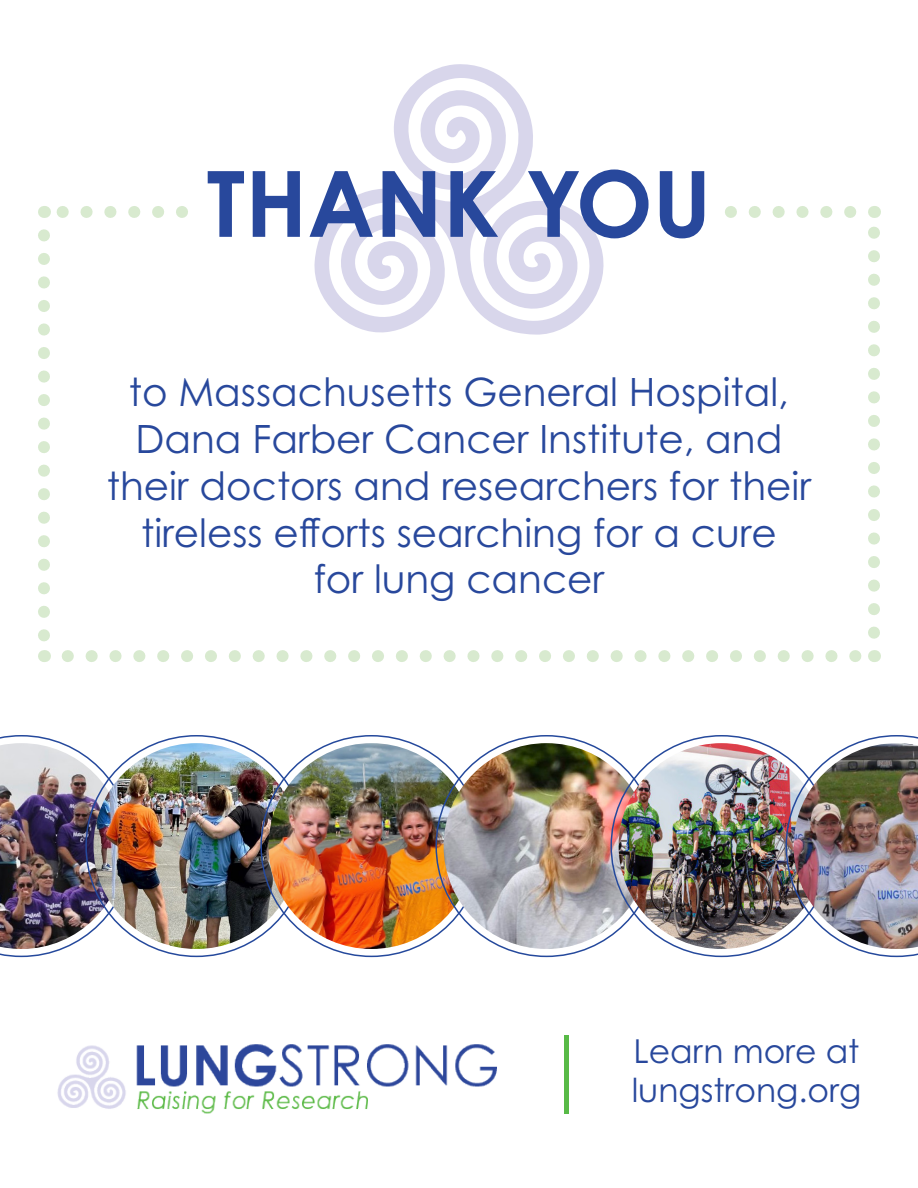
<style>
.page{position:relative;width:918px;height:1188px;background:#fff}
.page>*{position:absolute;margin:0;border:0;box-sizing:border-box;transform-origin:0 0}
.t1{font:700 91.5px "Century Gothic Pro";color:#28489c}
.t2{font:39px/46.8px "Century Gothic Pro";color:#28489c;text-align:center}
.t3{font:33px/39.6px "Century Gothic Pro";color:#28489c}
</style>
<div class="page">
<svg style="left:38px;top:235px;width:12px;height:407px"></svg>
<svg style="left:68px;top:650px;width:794px;height:12px"></svg>
<svg style="left:868px;top:226px;width:12px;height:407px"></svg>
<svg style="left:56px;top:206px;width:794px;height:12px"></svg>
<svg style="left:44px;top:650px;width:1px;height:12px"></svg>
<svg style="left:874px;top:650px;width:1px;height:12px"></svg>
<svg style="left:874px;top:206px;width:1px;height:12px"></svg>
<svg style="left:44px;top:206px;width:1px;height:12px"></svg>
<div style="left:200px;top:175px;width:515px;height:67px;background:#fff"></div>
<svg style="left:314px;top:64px;width:290px;height:271px"></svg>
<img style="left:0;top:735px;width:132px;height:222px">
<img style="left:94px;top:743px;width:205px;height:206px;border-radius:103px">
<img style="left:269px;top:743px;width:205px;height:206px;border-radius:103px">
<img style="left:444px;top:743px;width:205px;height:206px;border-radius:103px">
<img style="left:619px;top:743px;width:205px;height:206px;border-radius:103px">
<img style="left:786px;top:735px;width:132px;height:222px">
<hr style="left:565px;top:1035px;width:4px;height:79px;background:#58ba47">
<img style="left:57px;top:1044px;width:440px;height:70px">
<h1 class="t1" style="left:207px;top:147px;width:506px">THANK YOU</h1>
<p class="t2" style="left:107px;top:368px;width:706px">to Massachusetts General Hospital,<br>Dana Farber Cancer Institute, and their doctors and researchers for their tireless efforts searching for a cure<br>for lung cancer</p>
<p class="t3" style="left:632px;top:1031px;width:231px">Learn more at lungstrong.org</p>
</div>
